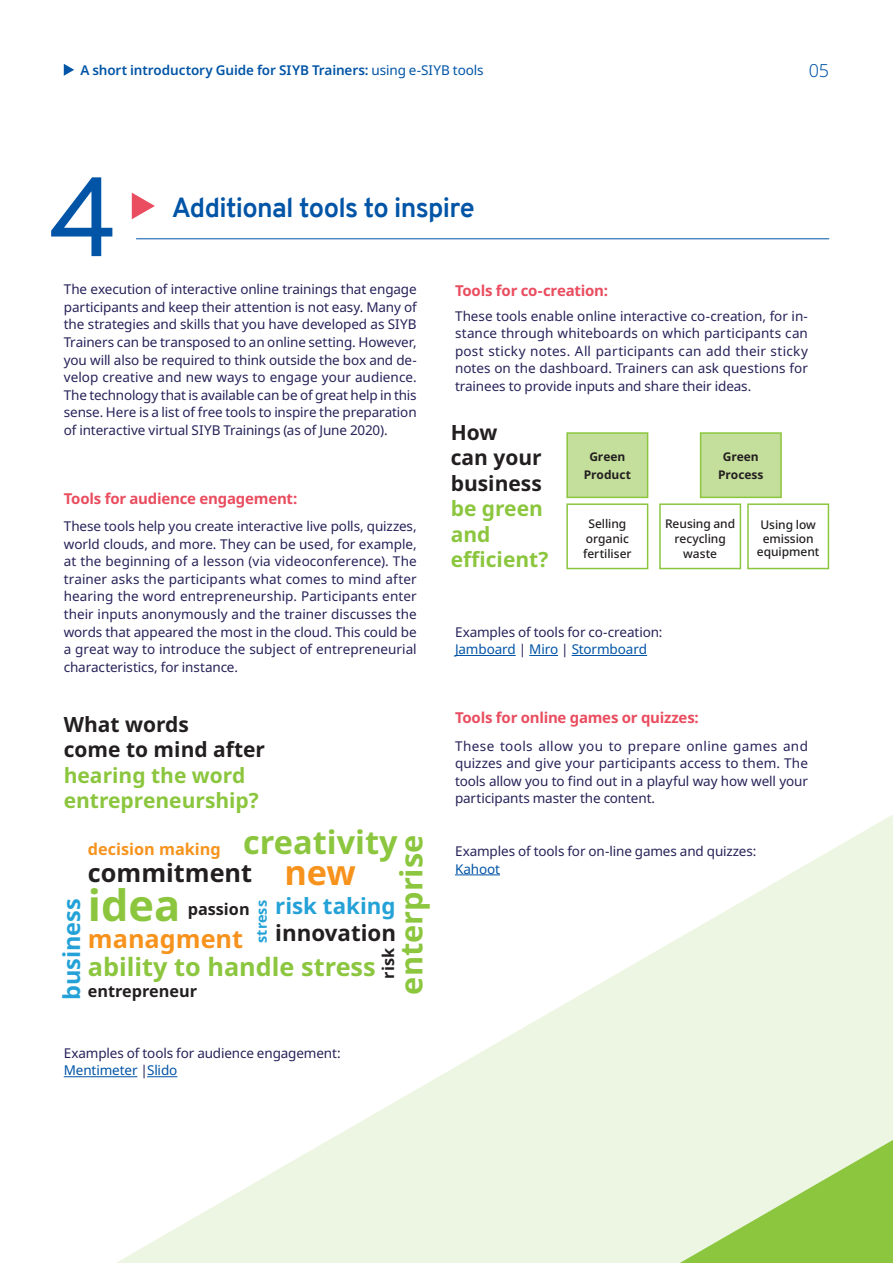
<style>
.page{position:relative;width:893px;height:1263px;background:#fff}
.page>*{position:absolute;margin:0;border:0;box-sizing:border-box;transform-origin:0 0}
.Report_A4___Divider{font:112.5px "Overpass";color:#0154a6}
.t1{font:700 43.35px "Noto Sans";color:#8bc63e}
.t2{font:700 34.35px "Noto Sans";color:#f7931d}
.t3{font:700 32.55px "Noto Sans";color:#8bc63e}
.t4{font:700 30.75px "Noto Sans";color:#8bc63e}
.Briefing_A4_-_Headin{font:700 27px "Overpass";letter-spacing:-.025em;color:#0154a6}
.t5{font:700 25.35px "Noto Sans";color:#8bc63e}
.t6{font:700 25.35px "Noto Sans";color:#231f20}
.t7{font:700 25.35px "Noto Sans";color:#f7931d}
.t8{font:700 23.4px "Noto Sans";color:#24a2d7}
.t9{font:700 22.35px "Noto Sans";color:#24a2d7}
.t10{font:700 22.35px "Noto Sans";color:#231f20}
.t11{font:700 21px/25.5px "Noto Sans";color:#8bc63e}
.t12{font:300 18px "Noto Sans";color:#0154a6}
.t13{font:700 16.2px "Noto Sans";color:#231f20}
.t14{font:700 16.2px "Noto Sans";color:#f7931d}
.Briefing_A4_-_Sub_he{font:700 15px "Noto Sans";letter-spacing:-.015em;color:#e94d5f}
.t15{font:700 14.4px "Noto Sans";color:#24a2d7}
.Briefing_A4_-_Body{font:13.5px/17.5px "Noto Sans";letter-spacing:-.01em;color:#262259;text-align:justify}
.t16{font:600 13.5px "Noto Sans";letter-spacing:-.01em;color:#0154a6}
.text_schemi{font:500 12px/15px "Noto Sans";letter-spacing:-.005em;color:#231f20}
.text_schemi-2{font:700 12px "Noto Sans";letter-spacing:-.005em;color:#231f20}
.s1{font-weight:400}
.s2{color:#231f20}
.s3{color:#0154a6}
</style>
<div class="page">
<svg style="left:64px;top:64px;width:10px;height:12px"></svg>
<hr style="left:136px;top:238px;width:693px;height:1px;background:#0154a6">
<svg style="left:132px;top:193px;width:23px;height:26px"></svg>
<svg style="left:63px;top:655px;width:830px;height:608px"></svg>
<svg style="left:680px;top:1140px;width:213px;height:123px;background:#bcde90"></svg>
<svg style="left:566px;top:432px;width:83px;height:138px"></svg>
<svg style="left:659px;top:432px;width:171px;height:138px"></svg>
<p class="t16" style="left:80px;top:60px;width:405px">A short introductory Guide for SIYB Trainers: <span class="s1">using e-SIYB tools</span></p>
<h3 class="t12" style="left:809px;top:57px;width:22px">05</h3>
<p class="Report_A4___Divider" style="left:48px;top:137px;width:71px">4</p>
<p class="Briefing_A4_-_Headin" style="left:172px;top:188px;width:304px">Additional tools to inspire</p>
<p class="Briefing_A4_-_Body" style="left:64px;top:281px;width:354px">The execution of interactive online trainings that engage participants and keep their attention is not easy. Many of the strategies and skills that you have developed as SIYB Trainers can be transposed to an online setting. However, you will also be required to think outside the box and de&shy;velop creative and new ways to engage your audience.<br>The technology that is available can be of great help in this sense. Here is a list of free tools to inspire the preparation of interactive virtual SIYB Trainings (as of June 2020).</p>
<p class="Briefing_A4_-_Sub_he" style="left:64px;top:487px;width:235px">Tools for audience engagement:</p>
<p class="Briefing_A4_-_Body" style="left:64px;top:518px;width:354px">These tools help you create interactive live polls, quizzes, world clouds, and more. They can be used, for example, at the beginning of a lesson (via videoconference). The trainer asks the participants what comes to mind after hearing the word entrepreneurship. Participants enter their inputs anonymously and the trainer discusses the words that appeared the most in the cloud. This could be a great way to introduce the subject of entrepreneurial characteristics, for instance.</p>
<p class="t11" style="left:64px;top:712px;width:203px"><span class="s2">What words<br>come to mind after </span>hearing the word entrepreneurship?</p>
<p class="t8" style="left:55px;top:1000px;width:103px;rotate:-90deg">business</p>
<p class="t3" style="left:243px;top:819px;width:156px">creativity</p>
<p class="t4" style="left:389px;top:994px;width:161px;rotate:-90deg">enterprise</p>
<p class="t14" style="left:88px;top:837px;width:134px">decision making</p>
<p class="t6" style="left:88px;top:855px;width:166px">commitment</p>
<p class="t2" style="left:284px;top:849px;width:73px">new</p>
<p class="t1" style="left:88px;top:875px;width:94px">idea</p>
<p class="t13" style="left:188px;top:897px;width:63px">passion</p>
<p class="t9" style="left:275px;top:890px;width:122px">risk taking</p>
<p class="t15" style="left:251px;top:943px;width:44px;rotate:-90deg">stress</p>
<p class="t10" style="left:275px;top:917px;width:122px">innovation</p>
<p class="t13" style="left:377px;top:978px;width:32px;rotate:-90deg">risk</p>
<p class="t7" style="left:88px;top:920px;width:157px">managment</p>
<p class="t5" style="left:88px;top:949px;width:289px">ability to handle stress</p>
<p class="t13" style="left:88px;top:980px;width:111px">entrepreneur</p>
<p class="Briefing_A4_-_Body" style="left:64px;top:1044px;width:278px">Examples of tools for audience engagement:<br><span class="s3">Mentimeter</span> |<span class="s3">Slido</span></p>
<p class="Briefing_A4_-_Sub_he" style="left:455px;top:280px;width:155px">Tools for co-creation:</p>
<p class="Briefing_A4_-_Body" style="left:455px;top:307px;width:354px">These tools enable online interactive co-creation, for in&shy;stance through whiteboards on which participants can post sticky notes. All participants can add their sticky notes on the dashboard. Trainers can ask questions for trainees to provide inputs and share their ideas.</p>
<p class="t11" style="left:451px;top:420px;width:99px"><span class="s2">How<br>can your business </span>be green and efficient?</p>
<p class="text_schemi-2" style="left:589px;top:448px;width:38px">Green</p>
<p class="text_schemi-2" style="left:584px;top:466px;width:49px">Product</p>
<p class="text_schemi" style="left:588px;top:516px;width:40px">Selling</p>
<p class="text_schemi" style="left:583px;top:531px;width:50px">organic fertiliser</p>
<p class="text_schemi-2" style="left:723px;top:448px;width:38px">Green</p>
<p class="text_schemi-2" style="left:718px;top:466px;width:47px">Process</p>
<p class="text_schemi" style="left:665px;top:516px;width:72px">Reusing and</p>
<p class="text_schemi" style="left:674px;top:531px;width:53px;text-align:center">recycling waste</p>
<p class="text_schemi" style="left:760px;top:518px;width:57px">Using low</p>
<p class="text_schemi" style="left:763px;top:531px;width:52px">emission</p>
<p class="text_schemi" style="left:757px;top:545px;width:64px">equipment</p>
<p class="Briefing_A4_-_Body" style="left:455px;top:623px;width:209px">Examples of tools for co-creation:<br><span class="s3">Jamboard</span> | <span class="s3">Miro</span> | <span class="s3">Stormboard</span></p>
<p class="Briefing_A4_-_Sub_he" style="left:455px;top:707px;width:245px">Tools for online games or quizzes:</p>
<p class="Briefing_A4_-_Body" style="left:455px;top:737px;width:354px">These tools allow you to prepare online games and quizzes and give your participants access to them. The tools allow you to find out in a playful way how well your participants master the content.</p>
<p class="Briefing_A4_-_Body" style="left:455px;top:843px;width:303px">Examples of tools for on-line games and quizzes:<br><span class="s3">Kahoot</span></p>
</div>
